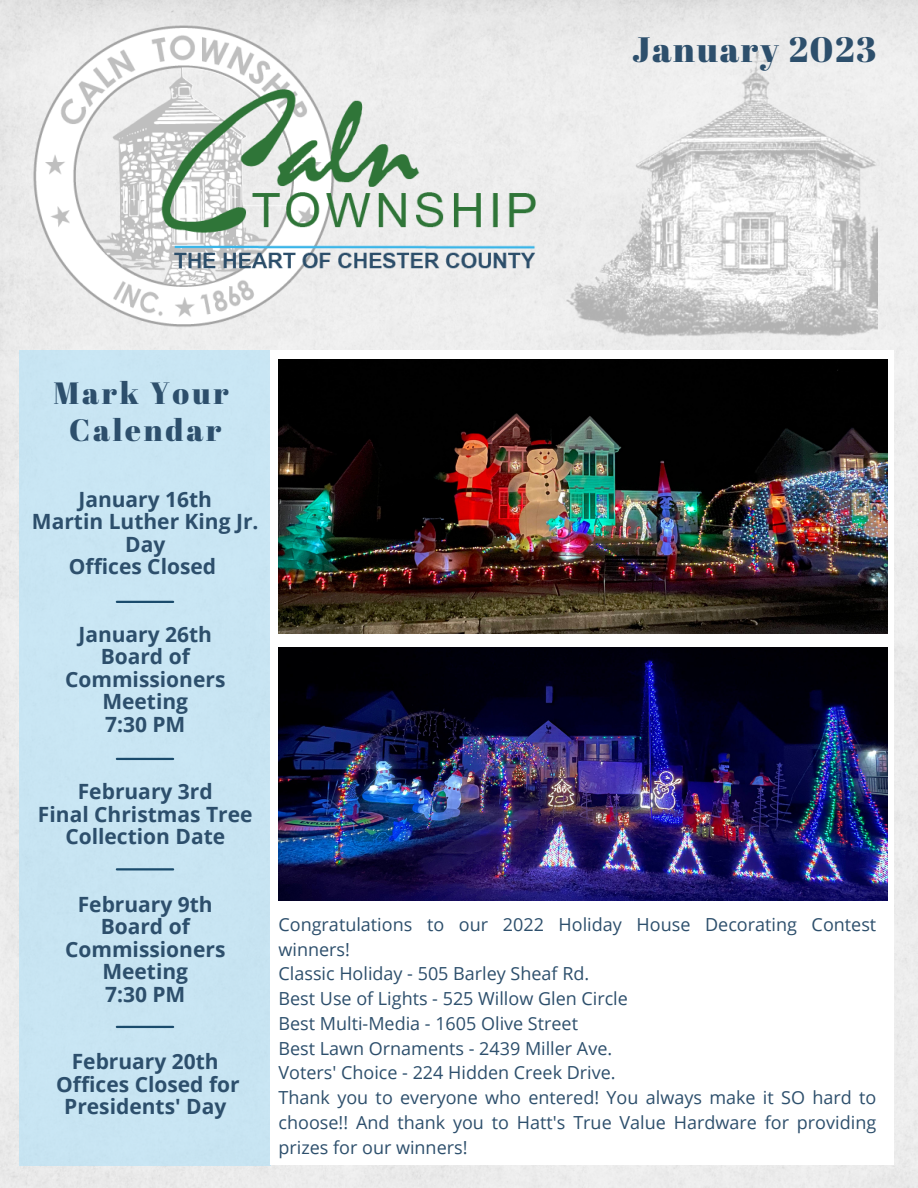
<style>
.page{position:relative;width:918px;height:1188px;background:#fff}
.page>*{position:absolute;margin:0;border:0;box-sizing:border-box;transform-origin:0 0}
.t1{font:35.25px "Abril Fatface";letter-spacing:.05em;color:#2d4f6c}
.t2{font:30.75px/37.2px "Abril Fatface";letter-spacing:.09em;color:#2d4f6c;text-align:center}
.t3{font:700 21px/22.5px "Open Sans";color:#2d4f6c;text-align:center}
.t4{font:18px/24.8px "Open Sans";color:#2d4f6c}
</style>
<div class="page">
<img style="left:0;top:0;width:918px;height:1188px">
<div style="left:20px;top:350px;width:251px;height:816px;background:#c8e5f3"></div>
<img style="left:25px;top:8px;width:523px;height:329px">
<img style="left:560px;top:44px;width:317px;height:293px">
<hr style="left:117px;top:1026px;width:56px;height:2px;background:#1a4b6c">
<hr style="left:117px;top:868px;width:56px;height:2px;background:#1a4b6c">
<hr style="left:117px;top:758px;width:56px;height:2px;background:#1a4b6c">
<hr style="left:117px;top:601px;width:56px;height:2px;background:#1a4b6c">
<div style="left:271px;top:350px;width:623px;height:814px;background:#fff"></div>
<img style="left:279px;top:359px;width:608px;height:275px">
<img style="left:279px;top:647px;width:608px;height:253px">
<h1 class="t1" style="left:632px;top:25px;width:246px">January 2023</h1>
<h2 class="t2" style="left:54px;top:373px;width:177px">Mark Your<br>Calendar</h2>
<p class="t3" style="left:32px;top:487px;width:228px">January 16th<br>Martin Luther King Jr.<br>Day<br>Offices Closed</p>
<p class="t3" style="left:65px;top:622px;width:162px">January 26th<br>Board of<br>Commissioners<br>Meeting<br>7:30 PM</p>
<p class="t3" style="left:38px;top:780px;width:216px">February 3rd<br>Final Christmas Tree<br>Collection Date</p>
<p class="t3" style="left:65px;top:892px;width:162px">February 9th<br>Board of<br>Commissioners<br>Meeting<br>7:30 PM</p>
<p class="t3" style="left:56px;top:1050px;width:185px">February 20th<br>Offices Closed for<br>Presidents' Day</p>
<p class="t4" style="left:279px;top:911px;width:599px">Congratulations to our 2022 Holiday House Decorating Contest winners!<br>Classic Holiday - 505 Barley Sheaf Rd.<br>Best Use of Lights - 525 Willow Glen Circle<br>Best Multi-Media - 1605 Olive Street<br>Best Lawn Ornaments - 2439 Miller Ave.<br>Voters' Choice - 224 Hidden Creek Drive.<br>Thank you to everyone who entered! You always make it SO hard to choose!! And thank you to Hatt's True Value Hardware for providing prizes for our winners!</p>
</div>
